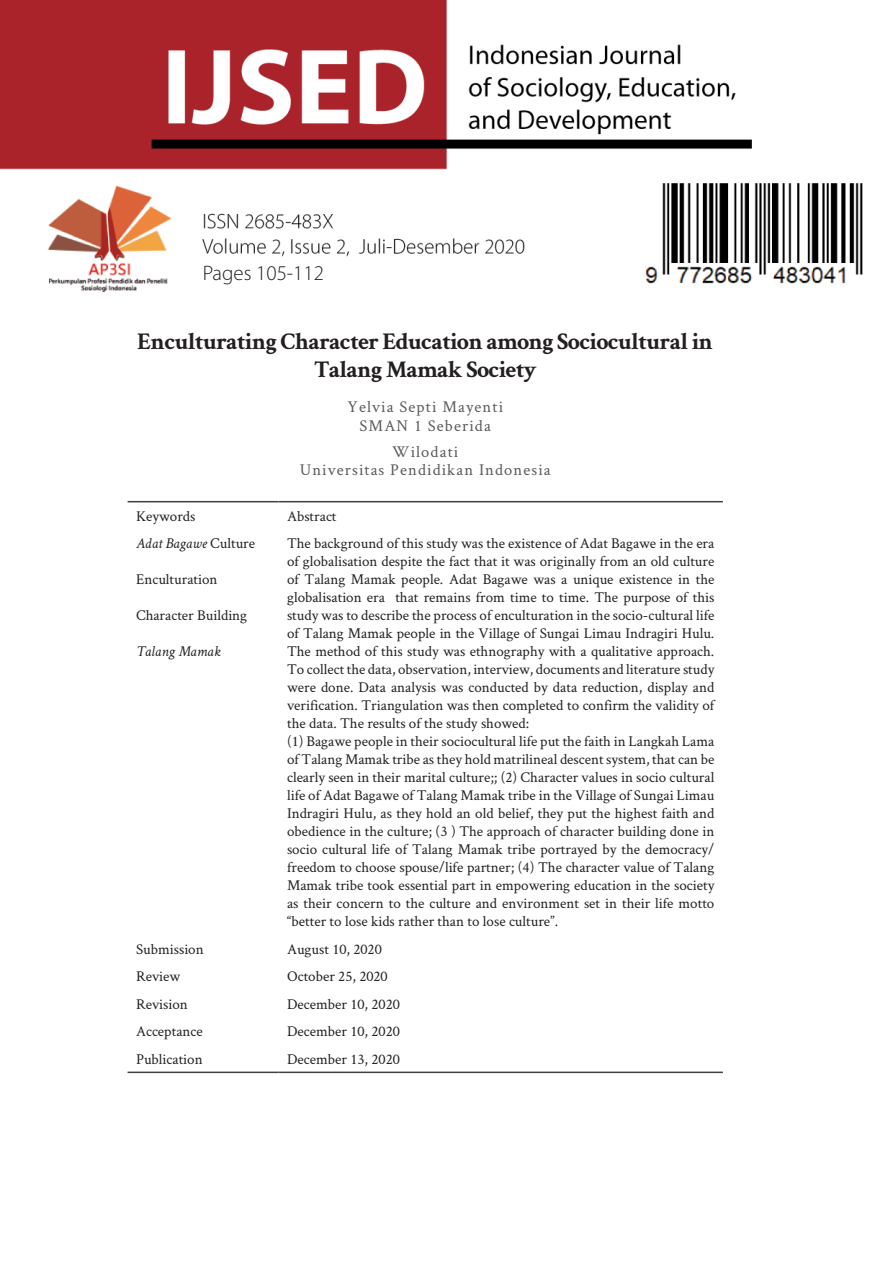
<style>
.page{position:relative;width:893px;height:1263px;background:#fff}
.page>*{position:absolute;margin:0;border:0;box-sizing:border-box;transform-origin:0 0}
.Title_English{font:700 24px/28.8px "Crimson Text";letter-spacing:-.03em;color:#231f20;text-align:center}
.t1{font:300 21px "Myriad Pro";color:#231f20}
.Subtitle{font:16.5px/18.1px "Crimson Text";letter-spacing:.07em;color:#5a5a5a;text-align:center}
.Abstrak{font:15px/18px "Crimson Text";color:#231f20;text-align:justify}
.Abstrak-2{font:italic 15px "Crimson Text";color:#231f20}
.s1{font-style:normal}
</style>
<div class="page">
<img style="left:0;top:0;width:863px;height:292px">
<hr style="left:128px;top:501px;width:151px;height:1px;background:#404040">
<hr style="left:279px;top:501px;width:444px;height:1px;background:#404040">
<hr style="left:128px;top:1071px;width:151px;height:2px;background:#404040">
<hr style="left:279px;top:1071px;width:444px;height:2px;background:#404040">
<p class="t1" style="left:203px;top:261px;width:123px">Pages 105-112</p>
<p class="Title_English" style="left:137px;top:326px;width:577px">Enculturating Character Education among Sociocultural in<br>Talang Mamak Society</p>
<p class="Subtitle" style="left:347px;top:397px;width:157px">Yelvia Septi Mayenti<br>SMAN 1 Seberida</p>
<p class="Subtitle" style="left:300px;top:442px;width:253px">Wilodati<br>Universitas Pendidikan Indonesia</p>
<p class="Abstrak" style="left:136px;top:506px;width:61px">Keywords</p>
<p class="Abstrak" style="left:287px;top:506px;width:51px">Abstract</p>
<p class="Abstrak-2" style="left:136px;top:535px;width:121px">Adat Bagawe <span class="s1">Culture</span></p>
<p class="Abstrak" style="left:136px;top:570px;width:83px">Enculturation</p>
<p class="Abstrak" style="left:136px;top:606px;width:113px">Character Building</p>
<p class="Abstrak-2" style="left:136px;top:643px;width:86px">Talang Mamak</p>
<p class="Abstrak" style="left:287px;top:534px;width:429px">The background of this study was the existence of Adat Bagawe in the era of globalisation despite the fact that it was originally from an old culture of Talang Mamak people. Adat Bagawe was a unique existence in the globalisation era that remains from time to time. The purpose of this study was to describe the process of enculturation in the socio-cultural life of Talang Mamak people in the Village of Sungai Limau Indragiri Hulu.<br>The method of this study was ethnography with a qualitative approach.<br>To collect the data, observation, interview, documents and literature study were done. Data analysis was conducted by data reduction, display and verification. Triangulation was then completed to confirm the validity of the data. The results of the study showed:</p>
<p class="Abstrak" style="left:287px;top:732px;width:429px">(1) Bagawe people in their sociocultural life put the faith in Langkah Lama of Talang Mamak tribe as they hold matrilineal descent system, that can be clearly seen in their marital culture;; (2) Character values in socio cultural life of Adat Bagawe of Talang Mamak tribe in the Village of Sungai Limau Indragiri Hulu, as they hold an old belief, they put the highest faith and obedience in the culture; (3 ) The approach of character building done in socio cultural life of Talang Mamak tribe portrayed by the democracy/ freedom to choose spouse/life partner; (4) The character value of Talang Mamak tribe took essential part in empowering education in the society as their concern to the culture and environment set in their life motto “better to lose kids rather than to lose culture”.</p>
<p class="Abstrak" style="left:136px;top:939px;width:69px">Submission</p>
<p class="Abstrak" style="left:287px;top:939px;width:96px">August 10, 2020</p>
<p class="Abstrak" style="left:136px;top:967px;width:46px">Review</p>
<p class="Abstrak" style="left:287px;top:967px;width:102px">October 25, 2020</p>
<p class="Abstrak" style="left:136px;top:994px;width:53px">Revision</p>
<p class="Abstrak" style="left:287px;top:994px;width:114px">December 10, 2020</p>
<p class="Abstrak" style="left:136px;top:1022px;width:68px">Acceptance</p>
<p class="Abstrak" style="left:287px;top:1022px;width:114px">December 10, 2020</p>
<p class="Abstrak" style="left:136px;top:1049px;width:68px">Publication</p>
<p class="Abstrak" style="left:287px;top:1049px;width:114px">December 13, 2020</p>
</div>
